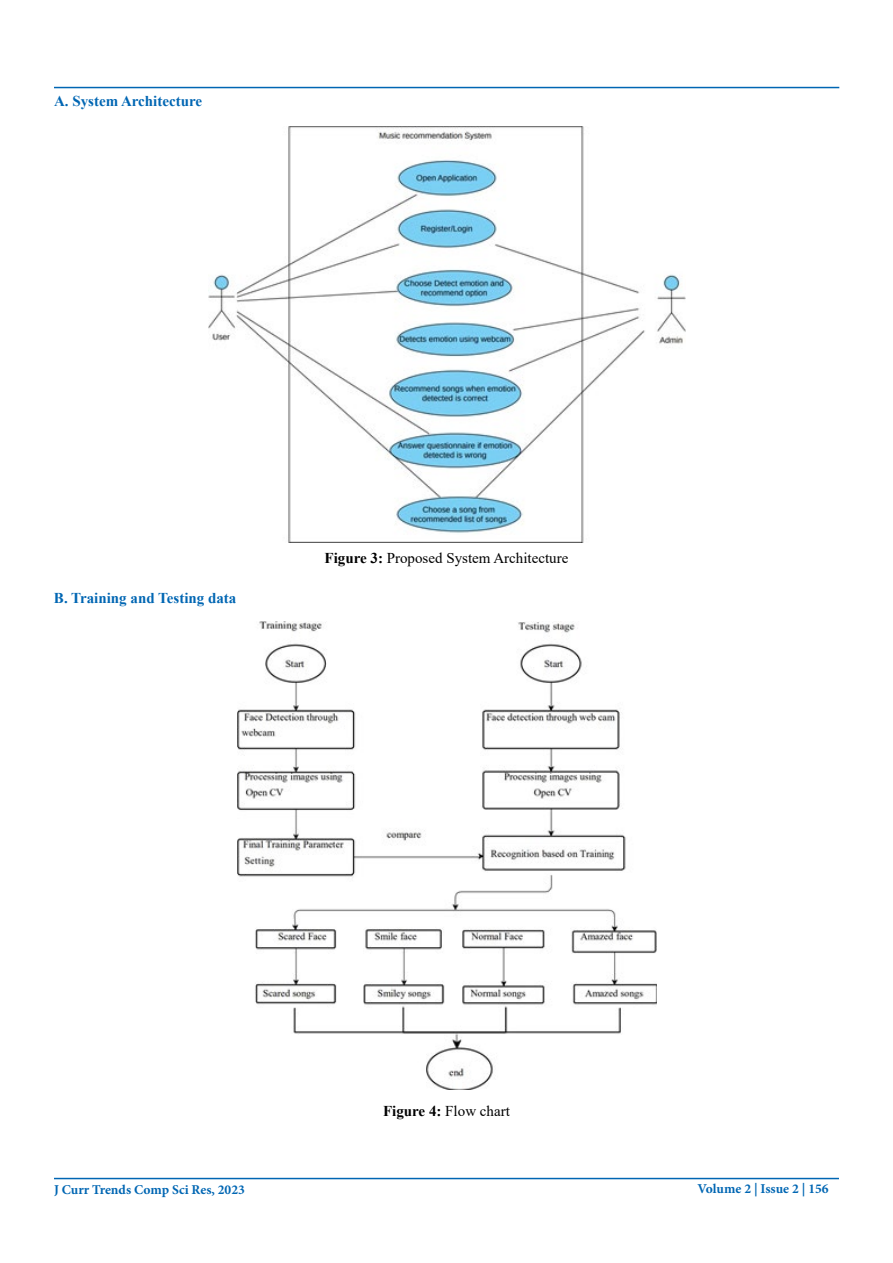
<style>
.page{position:relative;width:893px;height:1263px;background:#fff}
.page>*{position:absolute;margin:0;border:0;box-sizing:border-box;transform-origin:0 0}
.t1{font:15px "Times New Roman";color:#000}
.t2{font:700 15px "Times New Roman";color:#0066b3}
.t3{font:700 13.5px "Minion Pro";color:#0066b3}
.s1{font-weight:700}
</style>
<div class="page">
<hr style="left:54px;top:1178px;width:785px;height:1px;background:#0066b3">
<hr style="left:54px;top:87px;width:785px;height:1px;background:#0066b3">
<img style="left:208px;top:127px;width:477px;height:415px">
<img style="left:237px;top:622px;width:419px;height:467px">
<p class="t2" style="left:54px;top:90px;width:150px">A. System Architecture</p>
<p class="t2" style="left:54px;top:587px;width:184px">B. Training and Testing data</p>
<p class="t1" style="left:325px;top:548px;width:245px"><span class="s1">Figure 3:</span> Proposed System Architecture</p>
<p class="t1" style="left:383px;top:1100px;width:128px"><span class="s1">Figure 4:</span> Flow chart</p>
<p class="t3" style="left:54px;top:1180px;width:192px">J Curr Trends Comp Sci Res, 2023</p>
<p class="t3" style="left:697px;top:1179px;width:133px">Volume 2 | Issue 2 | 156</p>
</div>
